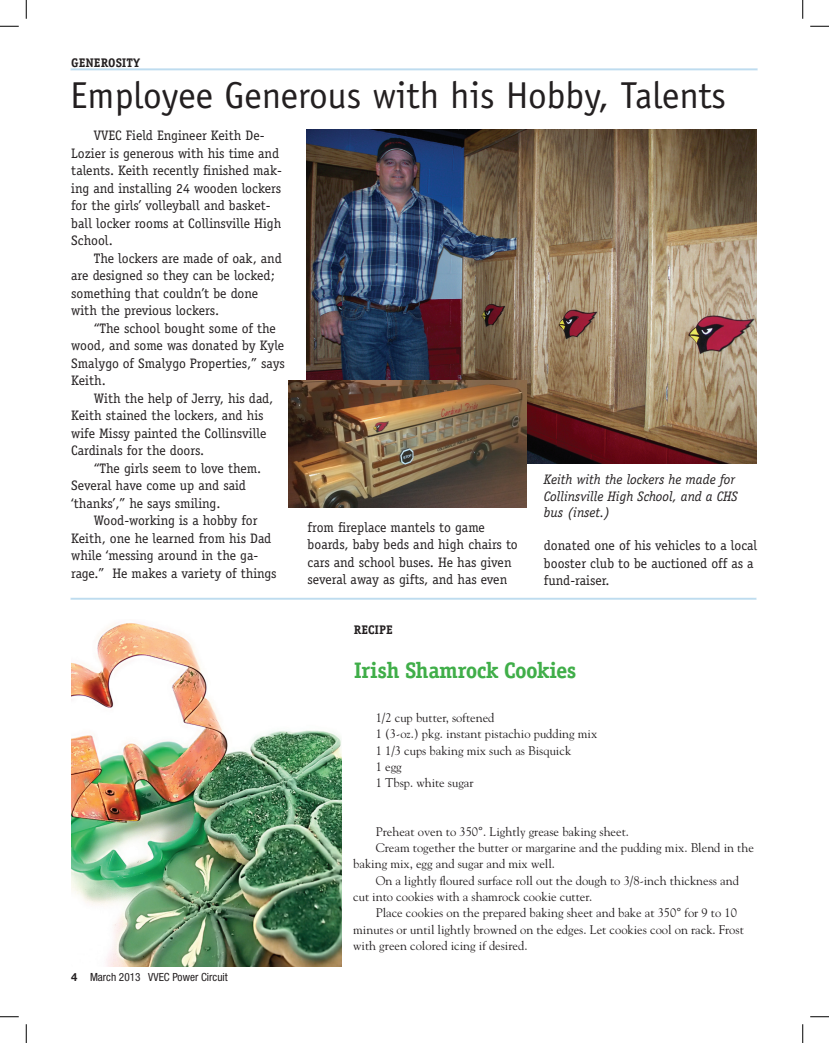
<style>
.page{position:relative;width:829px;height:1043px;background:#fff}
.page>*{position:absolute;margin:0;border:0;box-sizing:border-box;transform-origin:0 0}
.t1{font:37.5px "Officina Sans";color:#231f20}
._10_Sidebar_headline{font:700 22.5px "Officina Serif";letter-spacing:-.03em;color:#40ae49}
.t2{font:13.75px/17.5px "Officina Serif";color:#231f20}
.t3{font:italic 13.75px/16.5px "Officina Serif";color:#231f20}
.t4{font:12.5px/16.2px "Goudy";color:#231f20}
.VVEC_Body_Copy{font:700 12.5px "Officina Serif";color:#231f20}
.t5{font:condensed 11.25px "Helvetica Neue";color:#231f20}
.s1{font-weight:700;font-stretch:normal}
.s2{font-family:"Arial"}
</style>
<div class="page">
<hr style="left:70px;top:68px;width:687px;height:3px;background:#0079c2">
<hr style="left:70px;top:597px;width:686px;height:3px;background:#0079c2">
<img style="left:306px;top:130px;width:450px;height:334px">
<img style="left:71px;top:623px;width:270px;height:343px">
<img style="left:289px;top:381px;width:237px;height:126px">
<svg style="left:0;top:25px;width:19px;height:2px"></svg>
<svg style="left:810px;top:25px;width:19px;height:2px"></svg>
<svg style="left:0;top:1016px;width:19px;height:1px"></svg>
<svg style="left:810px;top:1016px;width:19px;height:1px"></svg>
<svg style="left:25px;top:0;width:2px;height:19px"></svg>
<svg style="left:25px;top:1024px;width:2px;height:18px"></svg>
<svg style="left:802px;top:0;width:1px;height:19px"></svg>
<svg style="left:802px;top:1024px;width:1px;height:18px"></svg>
<p class="VVEC_Body_Copy" style="left:71px;top:55px;width:70px">GENEROSITY</p>
<p class="t1" style="left:70px;top:74px;width:657px">Employee Generous with his Hobby, Talents</p>
<p class="t2" style="left:71px;top:127px;width:212px;text-indent:22px">VVEC Field Engineer Keith De-<br>Lozier is generous with his time and talents. Keith recently finished mak&shy;ing and installing 24 wooden lockers for the girls’ volleyball and basket&shy;ball locker rooms at Collinsville High<br>School.</p>
<p class="t2" style="left:71px;top:249px;width:212px;text-indent:22px">The lockers are made of oak, and are designed so they can be locked; something that couldn’t be done with the previous lockers.</p>
<p class="t2" style="left:71px;top:319px;width:215px;text-indent:22px">“The school bought some of the wood, and some was donated by Kyle<br>Smalygo of Smalygo Properties,” says<br>Keith.</p>
<p class="t2" style="left:71px;top:389px;width:204px;text-indent:22px">With the help of Jerry, his dad,<br>Keith stained the lockers, and his wife Missy painted the Collinsville<br>Cardinals for the doors.</p>
<p class="t2" style="left:71px;top:459px;width:192px;text-indent:22px">“The girls seem to love them.<br>Several have come up and said ‘thanks’,” he says smiling.</p>
<p class="t2" style="left:71px;top:512px;width:207px;text-indent:22px">Wood-working is a hobby for<br>Keith, one he learned from his Dad while ‘messing around in the ga&shy;rage.” He makes a variety of things</p>
<p class="t2" style="left:308px;top:518px;width:212px">from fireplace mantels to game boards, baby beds and high chairs to cars and school buses. He has given several away as gifts, and has even</p>
<p class="t3" style="left:544px;top:471px;width:195px">Keith with the lockers he made for<br>Collinsville High School, and a CHS bus (inset.)</p>
<p class="t2" style="left:544px;top:537px;width:215px">donated one of his vehicles to a local booster club to be auctioned off as a fund-raiser.</p>
<p class="VVEC_Body_Copy" style="left:354px;top:622px;width:41px">RECIPE</p>
<p class="_10_Sidebar_headline" style="left:354px;top:656px;width:224px">Irish Shamrock Cookies</p>
<p class="t5" style="left:71px;top:970px;width:158px"><span class="s1">4</span> March 2013 VVEC Power Circuit</p>
<p class="t4" style="left:376px;top:709px;width:120px">1/2 cup butter, softened</p>
<p class="t4" style="left:376px;top:725px;width:223px">1 (3-oz.) pkg. instant pistachio pudding mix</p>
<p class="t4" style="left:376px;top:742px;width:197px">1 1/3 cups baking mix such as Bisquick</p>
<p class="t4" style="left:376px;top:758px;width:28px">1 egg</p>
<p class="t4" style="left:376px;top:774px;width:99px">1 Tbsp. white sugar</p>
<p class="t4" style="left:376px;top:823px;width:255px">Preheat oven to 350<span class="s2">°</span>. Lightly grease baking sheet.</p>
<p class="t4" style="left:353px;top:839px;width:402px;text-indent:22px">Cream together the butter or margarine and the pudding mix. Blend in the baking mix, egg and sugar and mix well.</p>
<p class="t4" style="left:353px;top:872px;width:387px;text-indent:22px">On a lightly floured surface roll out the dough to 3/8-inch thickness and cut into cookies with a shamrock cookie cutter.</p>
<p class="t4" style="left:353px;top:904px;width:392px;text-indent:22px">Place cookies on the prepared baking sheet and bake at 350<span class="s2">°</span> for 9 to 10 minutes or until lightly browned on the edges. Let cookies cool on rack. Frost with green colored icing if desired.</p>
</div>
